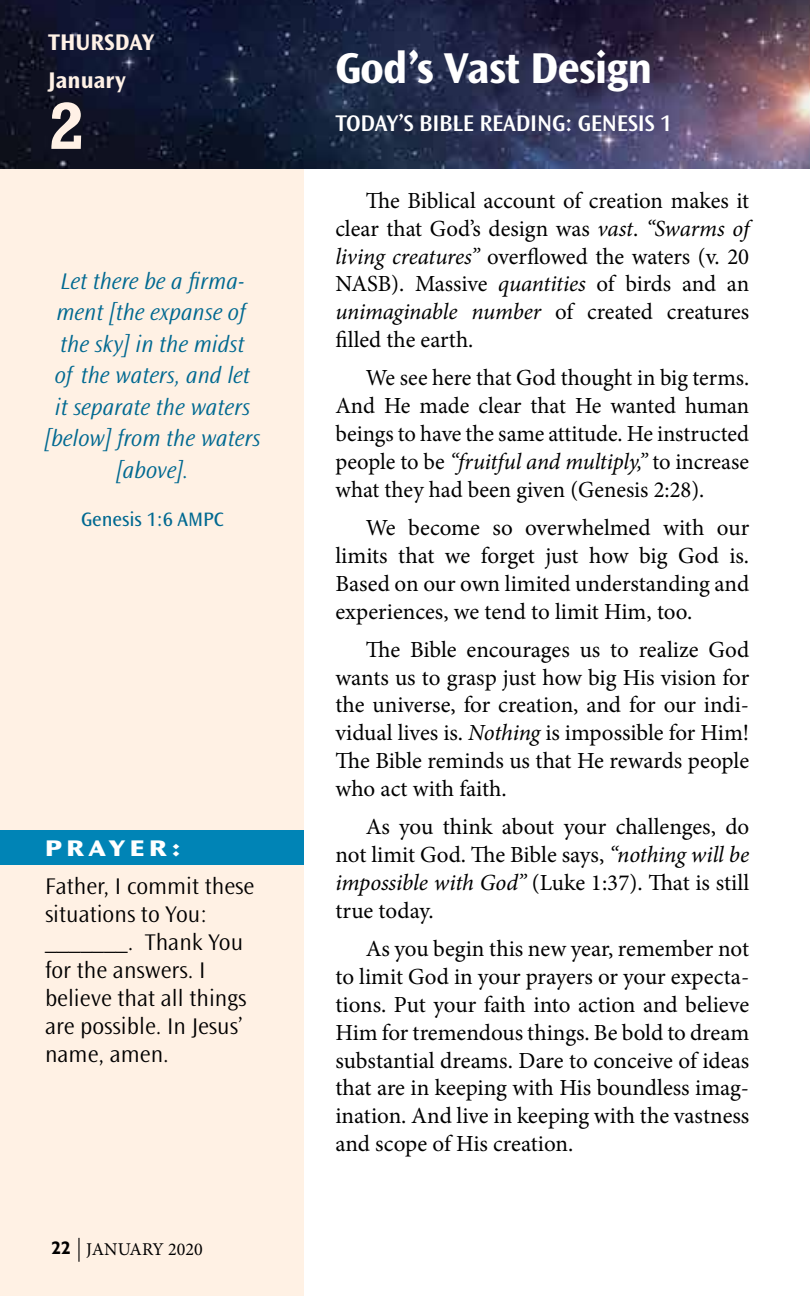
<style>
.page{position:relative;width:810px;height:1296px;background:#fff}
.page>*{position:absolute;margin:0;border:0;box-sizing:border-box;transform-origin:0 0}
.t1{font:700 67.5px "Rockwell";color:#fff1e6}
.t2{font:700 45px "Ocean Sans Std";letter-spacing:-.02em;color:#fff}
.t3{font:300 23.62px/27.9px "Ocean Sans Std";color:#000}
.t4{font:italic 300 23.62px/31.5px "Ocean Sans Std";color:#006991;text-align:center}
.t5{font:600 23.62px "Ocean Sans Std";letter-spacing:-.01em;color:#fff}
.t6{font:700 23.62px/38.5px "Ocean Sans Std";color:#fff1e6}
.t7{font:800 expanded 23.62px "Ocean Sans Std";letter-spacing:.2em;color:#fff}
.t8{font:22.95px/27.9px "Minion Pro";color:#000;text-align:justify}
.t9{font:20.25px "Ocean Sans Std";color:#006991}
.t10{font:18px "Minion Pro";letter-spacing:.005em;color:#000}
.s1{font-family:"Gill Sans";font-weight:700}
.s2{font-style:italic}
</style>
<div class="page">
<div style="left:0;top:0;width:304px;height:1296px;background:#fff1e4"></div>
<div style="left:0;top:830px;width:304px;height:35px;background:#0084b6"></div>
<img style="left:0;top:0;width:810px;height:169px">
<hr style="left:78px;top:1238px;width:2px;height:24px;background:#000">
<p class="t6" style="left:48px;top:23px;width:108px">THURSDAY<br>January</p>
<h1 class="t1" style="left:48px;top:85px;width:39px">2</h1>
<p class="t4" style="left:44px;top:265px;width:217px">Let there be a firma&shy;ment [the expanse of the sky] in the midst<br>of the waters, and let<br>it separate the waters [below] from the waters [above].</p>
<p class="t9" style="left:81px;top:508px;width:144px">Genesis 1:6 AMPC</p>
<p class="t7" style="left:45px;top:835px;width:137px">PRAYER:</p>
<p class="t3" style="left:45px;top:873px;width:211px">Father, I commit these situations to You: _______. Thank You for the answers. I believe that all things are possible. In Jesus’ name, amen.</p>
<p class="t10" style="left:51px;top:1237px;width:153px"><span class="s1">22</span> JANUARY 2020</p>
<h2 class="t2" style="left:335px;top:43px;width:318px">God’s Vast Design</h2>
<p class="t5" style="left:335px;top:110px;width:338px">TODAY’S BIBLE READING: GENESIS 1</p>
<p class="t8" style="left:335px;top:187px;width:415px;text-indent:30px">The Biblical account of creation makes it clear that God’s design was <span class="s2">vast</span>. <span class="s2">“Swarms of living creatures”</span> overflowed the waters (v. 20<br>NASB). Massive <span class="s2">quantities</span> of birds and an <span class="s2">unimaginable number</span> of created creatures filled the earth.</p>
<p class="t8" style="left:335px;top:364px;width:415px;text-indent:30px">We see here that God thought in big terms.<br>And He made clear that He wanted human beings to have the same attitude. He instructed people to be <span class="s2">“fruitful and multiply,”</span> to increase what they had been given (Genesis 2:28).</p>
<p class="t8" style="left:335px;top:514px;width:415px;text-indent:30px">We become so overwhelmed with our limits that we forget just how big God is.<br>Based on our own limited understanding and experiences, we tend to limit Him, too.</p>
<p class="t8" style="left:335px;top:635px;width:415px;text-indent:30px">The Bible encourages us to realize God wants us to grasp just how big His vision for the universe, for creation, and for our indi&shy;vidual lives is. <span class="s2">Nothing</span> is impossible for Him!<br>The Bible reminds us that He rewards people who act with faith.</p>
<p class="t8" style="left:335px;top:813px;width:415px;text-indent:30px">As you think about your challenges, do not limit God. The Bible says, <span class="s2">“nothing will be impossible with God”</span> (Luke 1:37). That is still true today.</p>
<p class="t8" style="left:335px;top:935px;width:415px;text-indent:30px">As you begin this new year, remember not to limit God in your prayers or your expecta&shy;tions. Put your faith into action and believe Him for tremendous things. Be bold to dream substantial dreams. Dare to conceive of ideas that are in keeping with His boundless imag&shy;ination. And live in keeping with the vastness and scope of His creation.</p>
</div>
